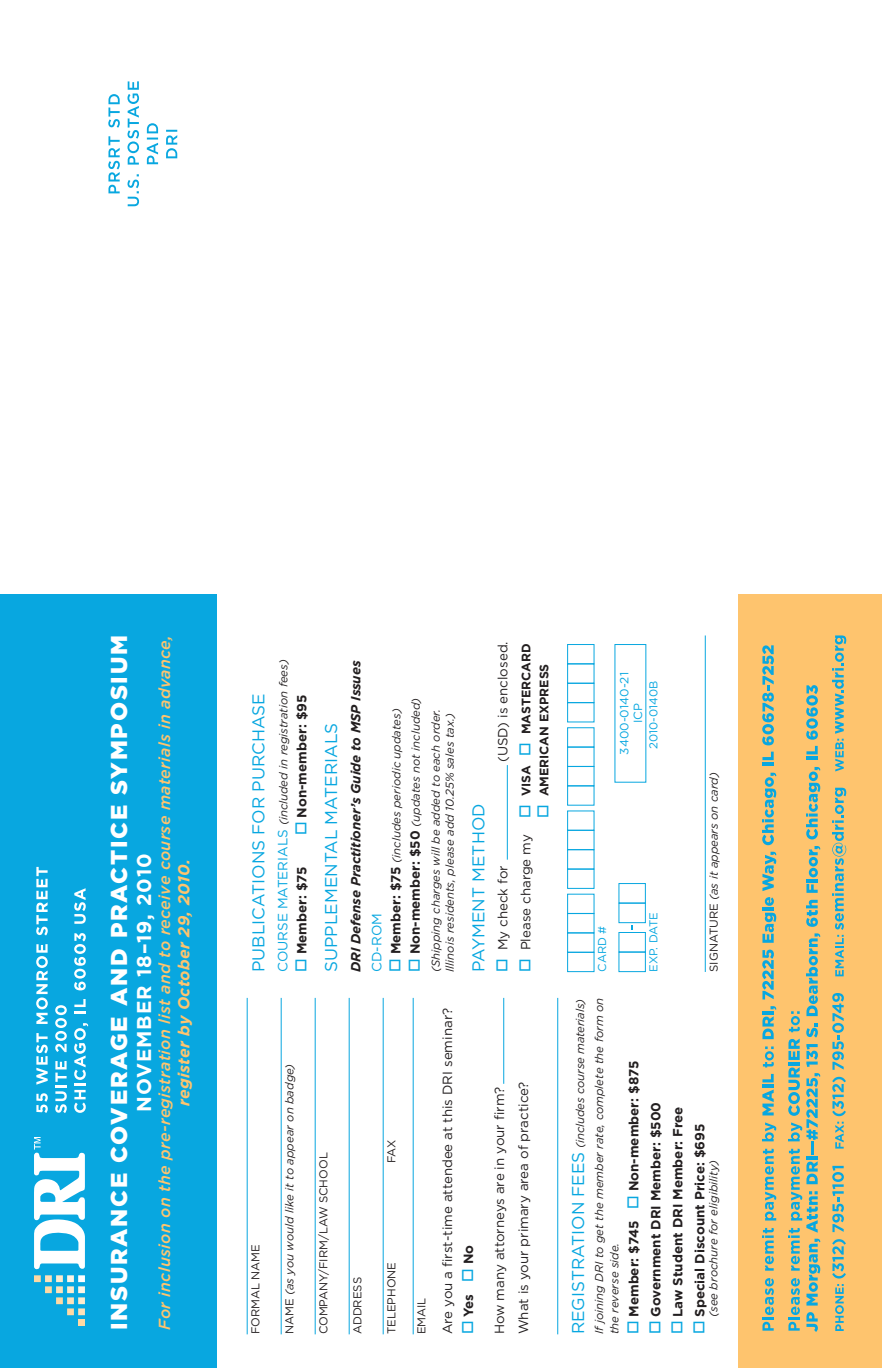
<style>
.page{position:relative;width:882px;height:1368px;background:#fff}
.page>*{position:absolute;margin:0;border:0;box-sizing:border-box;transform-origin:0 0}
.t1{font:900 23px "Gotham";letter-spacing:.08em;color:#fff}
.t2{font:700 20px "Gotham";letter-spacing:.05em;color:#fff}
.t3{font:17.2px "Gotham";color:#08a7e0}
.t4{font:italic 500 16px "Gotham";letter-spacing:.02em;color:#fec46e}
.t5{font:italic 700 16px "Gotham";letter-spacing:.02em;color:#fec46e}
.t6{font:13.4px/24px "Gotham";color:#231f20}
.t7{font:700 13.4px "Gotham";color:#231f20}
.t8{font:italic 700 13.4px "Gotham";letter-spacing:-.01em;color:#231f20}
.t9{font:13.4px "Gotham";color:#08a7e0}
.t10{font:700 12.4px "Gotham";color:#231f20}
.t11{font:11.8px "Gotham";color:#08a7e0}
.t12{font:italic 11.4px/19.2px "Gotham";color:#231f20}
.t13{font:11.4px "Gotham";color:#231f20}
.t14{font:11.4px "Gotham";color:#08a7e0}
.s1{font-style:normal;font-size:13.4px;color:#08a7e0}
.s2{color:#08a7e0}
.s3{font-weight:700;font-style:normal;font-size:13.4px}
.s4{font-weight:700;font-size:12.4px}
.s5{font-style:normal}
.s6{font-style:normal;font-size:17.2px;color:#08a7e0}
.s7{color:#fff}
</style>
<div class="page">
<div style="left:567px;top:952px;width:27px;height:20px;border:1px solid #08a7e0"></div>
<div style="left:567px;top:933px;width:27px;height:20px;border:1px solid #08a7e0"></div>
<div style="left:567px;top:913px;width:27px;height:20px;border:1px solid #08a7e0"></div>
<div style="left:567px;top:894px;width:27px;height:20px;border:1px solid #08a7e0"></div>
<div style="left:567px;top:869px;width:27px;height:20px;border:1px solid #08a7e0"></div>
<div style="left:567px;top:830px;width:27px;height:20px;border:1px solid #08a7e0"></div>
<div style="left:567px;top:811px;width:27px;height:20px;border:1px solid #08a7e0"></div>
<div style="left:567px;top:766px;width:27px;height:20px;border:1px solid #08a7e0"></div>
<div style="left:567px;top:747px;width:27px;height:20px;border:1px solid #08a7e0"></div>
<div style="left:567px;top:727px;width:27px;height:20px;border:1px solid #08a7e0"></div>
<div style="left:567px;top:683px;width:27px;height:20px;border:1px solid #08a7e0"></div>
<div style="left:567px;top:644px;width:27px;height:20px;border:1px solid #08a7e0"></div>
<div style="left:619px;top:952px;width:27px;height:20px;border:1px solid #08a7e0"></div>
<div style="left:619px;top:932px;width:27px;height:20px;border:1px solid #08a7e0"></div>
<div style="left:619px;top:903px;width:27px;height:20px;border:1px solid #08a7e0"></div>
<div style="left:619px;top:883px;width:27px;height:20px;border:1px solid #08a7e0"></div>
<div style="left:738px;top:594px;width:144px;height:774px;background:#fec46e"></div>
<svg style="left:762px;top:1278px;width:12px;height:53px"></svg>
<svg style="left:762px;top:1228px;width:12px;height:43px"></svg>
<svg style="left:763px;top:1149px;width:13px;height:72px"></svg>
<svg style="left:762px;top:1122px;width:14px;height:19px"></svg>
<svg style="left:762px;top:1074px;width:12px;height:41px"></svg>
<svg style="left:763px;top:1046px;width:11px;height:22px"></svg>
<svg style="left:762px;top:1016px;width:12px;height:23px"></svg>
<hr style="left:762px;top:1011px;width:12px;height:4px;background:#08a7e0">
<svg style="left:771px;top:1006px;width:5px;height:4px"></svg>
<svg style="left:762px;top:950px;width:12px;height:49px"></svg>
<svg style="left:762px;top:897px;width:14px;height:46px"></svg>
<svg style="left:762px;top:852px;width:14px;height:39px"></svg>
<svg style="left:762px;top:773px;width:14px;height:72px"></svg>
<svg style="left:762px;top:752px;width:12px;height:14px"></svg>
<svg style="left:762px;top:645px;width:12px;height:100px"></svg>
<svg style="left:788px;top:933px;width:32px;height:399px"></svg>
<svg style="left:806px;top:900px;width:12px;height:27px"></svg>
<svg style="left:806px;top:846px;width:14px;height:47px"></svg>
<svg style="left:806px;top:767px;width:14px;height:72px"></svg>
<svg style="left:806px;top:746px;width:12px;height:14px"></svg>
<svg style="left:806px;top:685px;width:12px;height:55px"></svg>
<svg style="left:832px;top:1239px;width:14px;height:92px"></svg>
<svg style="left:832px;top:1166px;width:12px;height:66px"></svg>
<svg style="left:835px;top:1122px;width:9px;height:27px"></svg>
<svg style="left:832px;top:1077px;width:14px;height:39px"></svg>
<svg style="left:832px;top:993px;width:12px;height:77px"></svg>
<svg style="left:832px;top:788px;width:14px;height:188px"></svg>
<svg style="left:832px;top:635px;width:14px;height:136px"></svg>
<div style="left:0;top:594px;width:216px;height:774px;background:#08a7e0"></div>
<svg style="left:36px;top:1093px;width:12px;height:20px"></svg>
<svg style="left:36px;top:1033px;width:12px;height:52px"></svg>
<svg style="left:36px;top:944px;width:12px;height:80px"></svg>
<svg style="left:36px;top:867px;width:12px;height:69px"></svg>
<svg style="left:55px;top:1061px;width:12px;height:52px"></svg>
<svg style="left:55px;top:1005px;width:12px;height:47px"></svg>
<svg style="left:74px;top:1023px;width:14px;height:90px"></svg>
<svg style="left:74px;top:999px;width:12px;height:15px"></svg>
<svg style="left:74px;top:933px;width:12px;height:57px"></svg>
<svg style="left:74px;top:888px;width:12px;height:36px"></svg>
<svg style="left:108px;top:81px;width:69px;height:125px"></svg>
<hr style="left:247px;top:998px;width:1px;height:336px;background:#08a7e0">
<hr style="left:281px;top:998px;width:1px;height:336px;background:#08a7e0">
<hr style="left:315px;top:998px;width:1px;height:336px;background:#08a7e0">
<hr style="left:349px;top:998px;width:1px;height:336px;background:#08a7e0">
<hr style="left:383px;top:998px;width:1px;height:336px;background:#08a7e0">
<hr style="left:413px;top:998px;width:1px;height:336px;background:#08a7e0">
<hr style="left:503px;top:998px;width:1px;height:86px;background:#08a7e0">
<hr style="left:557px;top:998px;width:1px;height:336px;background:#08a7e0">
<hr style="left:507px;top:765px;width:1px;height:95px;background:#08a7e0">
<hr style="left:705px;top:635px;width:1px;height:337px;background:#08a7e0">
<div style="left:78px;top:1319px;width:7px;height:7px;background:#fed9a3"></div>
<svg style="left:34px;top:1137px;width:51px;height:178px"></svg>
<h1 class="t1" style="left:106px;top:1330px;width:697px;rotate:-90deg">INSURANCE COVERAGE AND PRACTICE SYMPOSIUM</h1>
<h3 class="t4" style="left:155px;top:1330px;width:697px;rotate:-90deg">For inclusion on the pre-registration list and to receive course materials in advance,</h3>
<h2 class="t2" style="left:132px;top:1112px;width:261px;rotate:-90deg">NOVEMBER 18–19, 2010</h2>
<h3 class="t5" style="left:175px;top:1106px;width:248px;rotate:-90deg">register by October 29, 2010.</h3>
<h3 class="t3" style="left:249px;top:972px;width:280px;rotate:-90deg">PUBLICATIONS FOR PURCHASE</h3>
<p class="t12" style="left:274px;top:972px;width:315px;rotate:-90deg"><span class="s1">COURSE MATERIALS</span> (included in registration fees)</p>
<p class="t7" style="left:294px;top:835px;width:142px;rotate:-90deg"><span class="s2">□</span> Non-member: $95</p>
<p class="t7" style="left:294px;top:972px;width:107px;rotate:-90deg"><span class="s2">□</span> Member: $75</p>
<h3 class="t3" style="left:322px;top:972px;width:251px;rotate:-90deg">SUPPLEMENTAL MATERIALS</h3>
<p class="t8" style="left:348px;top:972px;width:313px;rotate:-90deg">DRI Defense Practitioner’s Guide to MSP Issues</p>
<p class="t12" style="left:387px;top:972px;width:266px;rotate:-90deg"><span class="s2">□</span> <span class="s3">Member: $75</span> (includes periodic updates)</p>
<p class="t12" style="left:406px;top:972px;width:277px;line-height:20px;rotate:-90deg"><span class="s2">□</span> <span class="s3">Non-member: $50</span> (updates not included) (Shipping charges will be added to each order.</p>
<p class="t12" style="left:440px;top:972px;width:261px;rotate:-90deg">Illinois residents, please add 10.25% sales tax.)</p>
<p class="t9" style="left:369px;top:972px;width:60px;rotate:-90deg">CD-ROM</p>
<h3 class="t3" style="left:469px;top:972px;width:170px;rotate:-90deg">PAYMENT METHOD</h3>
<p class="t6" style="left:491px;top:762px;width:122px;rotate:-90deg">(USD) is enclosed.</p>
<p class="t6" style="left:514px;top:972px;width:330px;rotate:-90deg"><span class="s2">□</span> Please charge my <span class="s2">□</span> <span class="s4">VISA</span> <span class="s2">□</span> <span class="s4">MASTERCARD</span></p>
<p class="t10" style="left:537px;top:818px;width:156px;rotate:-90deg"><span class="s2">□</span> AMERICAN EXPRESS</p>
<p class="t6" style="left:491px;top:972px;width:108px;rotate:-90deg"><span class="s2">□</span> My check for</p>
<p class="t13" style="left:249px;top:1334px;width:92px;rotate:-90deg">FORMAL NAME</p>
<p class="t12" style="left:280px;top:1334px;width:273px;rotate:-90deg"><span class="s5">NAME</span> (as you would like it to appear on badge)</p>
<p class="t13" style="left:317px;top:1334px;width:183px;rotate:-90deg">COMPANY/FIRM/LAW SCHOOL</p>
<p class="t13" style="left:351px;top:1334px;width:59px;rotate:-90deg">ADDRESS</p>
<p class="t13" style="left:385px;top:1163px;width:25px;rotate:-90deg">FAX</p>
<p class="t13" style="left:385px;top:1334px;width:74px;rotate:-90deg">TELEPHONE</p>
<p class="t13" style="left:415px;top:1334px;width:38px;rotate:-90deg">EMAIL</p>
<p class="t6" style="left:435px;top:1334px;width:328px;rotate:-90deg">Are you a first-time attendee at this DRI seminar?</p>
<p class="t7" style="left:461px;top:1334px;width:91px;rotate:-90deg"><span class="s2">□</span> Yes <span class="s2">□</span> No</p>
<p class="t6" style="left:487px;top:1334px;width:254px;rotate:-90deg">How many attorneys are in your firm?<br>What is your primary area of practice?</p>
<p class="t11" style="left:618px;top:755px;width:84px;rotate:-90deg">3400-0140-21</p>
<p class="t14" style="left:647px;top:749px;width:70px;rotate:-90deg">2010-0140B</p>
<p class="t11" style="left:632px;top:723px;width:22px;rotate:-90deg">ICP</p>
<p class="t14" style="left:596px;top:972px;width:47px;rotate:-90deg">CARD #</p>
<p class="t14" style="left:647px;top:972px;width:62px;rotate:-90deg">EXP. DATE</p>
<p class="t12" style="left:704px;top:972px;width:202px;rotate:-90deg"><span class="s5">SIGNATURE</span> (as it appears on card)</p>
<p class="t12" style="left:570px;top:1334px;width:338px;rotate:-90deg"><span class="s6">REGISTRATION FEES</span> (includes course materials)<br>If joining DRI to get the member rate, complete the form on</p>
<p class="t12" style="left:605px;top:1334px;width:93px;rotate:-90deg">the reverse side.</p>
<p class="t7" style="left:626px;top:1334px;width:275px;rotate:-90deg"><span class="s2">□</span> Member: $745 <span class="s2">□</span> Non-member: $875</p>
<p class="t7" style="left:648px;top:1334px;width:234px;rotate:-90deg"><span class="s2">□</span> Government DRI Member: $500</p>
<p class="t7" style="left:670px;top:1334px;width:229px;rotate:-90deg"><span class="s2">□</span> Law Student DRI Member: Free</p>
<p class="t7" style="left:692px;top:1334px;width:212px;rotate:-90deg"><span class="s2">□</span> Special Discount Price: $695</p>
<p class="t12" style="left:704px;top:1334px;width:177px;rotate:-90deg"><span class="s7">□</span> (see brochure for eligibility)</p>
</div>
